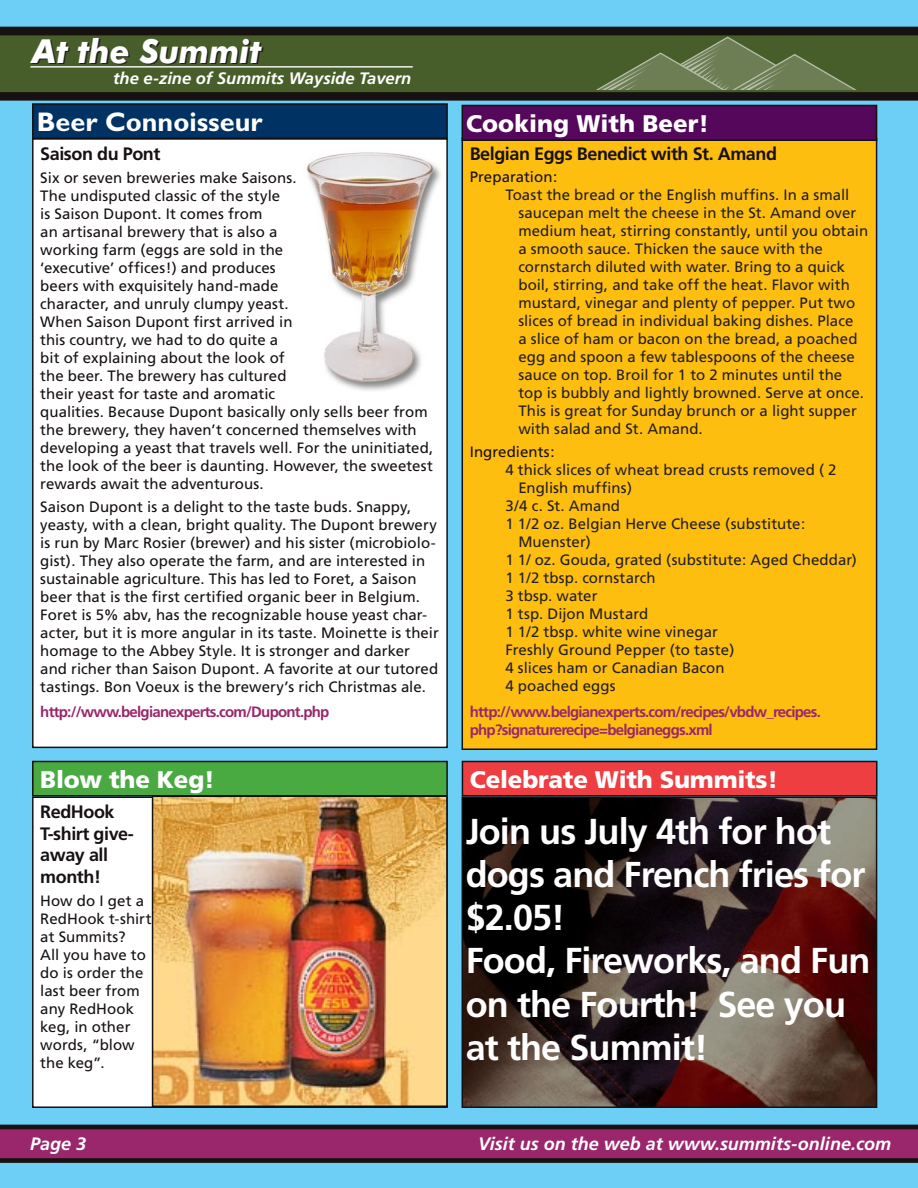
<style>
.page{position:relative;width:918px;height:1188px;background:#6dcff6}
.page>*{position:absolute;margin:0;border:0;box-sizing:border-box;transform-origin:0 0}
.Heads_in_Shorts{font:700 36px/43.2px "Frutiger";letter-spacing:-.025em;color:#fff}
.t1{font:italic 700 33.15px "Futura BT";color:#fff}
.News_Box_Titles{font:700 27px "Gill Sans";color:#fff}
.News_Box_Titles-2{font:900 24px "Frutiger";letter-spacing:-.01em;color:#fff}
.Heads_in_Shorts-2{font:700 18px/21.6px "Frutiger";letter-spacing:-.025em;color:#171112}
.Footer_Type{font:italic 700 18px "Frutiger";color:#fff}
.t2{font:italic 700 16.5px "Frutiger";color:#fff}
.Feature{font:15px/18px "Frutiger";letter-spacing:.005em;color:#171112}
.feature_-_recipe_-_ingred_list{font:15px/18px "Frutiger";letter-spacing:.005em;color:#231f20}
.urls{font:700 15px/18px "Frutiger";letter-spacing:-.05em;color:#9a266b}
</style>
<div class="page">
<svg style="left:0;top:1125px;width:918px;height:38px;background:#7a2156"></svg>
<svg style="left:0;top:27px;width:918px;height:74px;background:#191618"></svg>
<svg style="left:0;top:34px;width:918px;height:60px;background:#435728"></svg>
<hr style="left:30px;top:66px;width:383px;height:2px;background:#fff">
<svg style="left:567px;top:36px;width:324px;height:54px;background:#5b6e40"></svg>
<div style="left:462px;top:139px;width:415px;height:610px;background:#febe10"></div>
<div style="left:33px;top:139px;width:414px;height:608px;background:#fff"></div>
<div style="left:32px;top:138px;width:416px;height:610px;border:2px solid #171112"></div>
<div style="left:33px;top:104px;width:414px;height:34px;background:#003263"></div>
<div style="left:32px;top:103px;width:416px;height:36px;border:2px solid #171112"></div>
<img style="left:306px;top:152px;width:135px;height:239px">
<div style="left:33px;top:797px;width:414px;height:310px;background:#fff"></div>
<div style="left:33px;top:762px;width:414px;height:34px;background:#4aaa42"></div>
<div style="left:32px;top:761px;width:416px;height:35px;border:2px solid #171112"></div>
<img style="left:155px;top:799px;width:290px;height:305px">
<div style="left:152px;top:796px;width:296px;height:311px;border:2px solid #171112"></div>
<img style="left:465px;top:799px;width:409px;height:306px">
<div style="left:462px;top:796px;width:415px;height:312px;border:2px solid #171112"></div>
<div style="left:462px;top:762px;width:415px;height:34px;background:#ef3e42"></div>
<div style="left:462px;top:761px;width:415px;height:35px;border:2px solid #171112"></div>
<div style="left:462px;top:105px;width:415px;height:35px;background:#54075b"></div>
<div style="left:462px;top:105px;width:415px;height:36px;border:2px solid #171112"></div>
<p class="t1" style="left:32px;top:31px;width:231px">At the Summit</p>
<p class="t2" style="left:113px;top:68px;width:300px">the e-zine of Summits Wayside Tavern</p>
<p class="News_Box_Titles" style="left:37px;top:106px;width:227px">Beer Connoisseur</p>
<p class="Heads_in_Shorts-2" style="left:40px;top:143px;width:122px">Saison du Pont</p>
<p class="Feature" style="left:40px;top:169px;width:394px">Six or seven breweries make Saisons.<br>The undisputed classic of the style<br>is Saison Dupont. It comes from<br>an artisanal brewery that is also a<br>working farm (eggs are sold in the<br>‘executive’ offices!) and produces<br>beers with exquisitely hand-made<br>character, and unruly clumpy yeast.<br>When Saison Dupont first arrived in<br>this country, we had to do quite a<br>bit of explaining about the look of<br>the beer. The brewery has cultured<br>their yeast for taste and aromatic<br>qualities. Because Dupont basically only sells beer from the brewery, they haven’t concerned themselves with developing a yeast that travels well. For the uninitiated, the look of the beer is daunting. However, the sweetest rewards await the adventurous.</p>
<p class="Feature" style="left:40px;top:498px;width:400px">Saison Dupont is a delight to the taste buds. Snappy, yeasty, with a clean, bright quality. The Dupont brewery is run by Marc Rosier (brewer) and his sister (microbiolo&shy;gist). They also operate the farm, and are interested in sustainable agriculture. This has led to Foret, a Saison beer that is the first certified organic beer in Belgium.<br>Foret is 5% abv, has the recognizable house yeast char&shy;acter, but it is more angular in its taste. Moinette is their homage to the Abbey Style. It is stronger and darker and richer than Saison Dupont. A favorite at our tutored tastings. Bon Voeux is the brewery’s rich Christmas ale.</p>
<p class="urls" style="left:40px;top:703px;width:291px">http://www.belgianexperts.com/Dupont.php</p>
<p class="News_Box_Titles-2" style="left:466px;top:109px;width:244px">Cooking With Beer!</p>
<p class="Heads_in_Shorts-2" style="left:470px;top:143px;width:309px">Belgian Eggs Benedict with St. Amand</p>
<p class="Feature" style="left:470px;top:168px;width:89px">Preparation:</p>
<p class="feature_-_recipe_-_ingred_list" style="left:518px;top:186px;width:351px;text-indent:-13px">Toast the bread or the English muffins. In a small saucepan melt the cheese in the St. Amand over medium heat, stirring constantly, until you obtain a smooth sauce. Thicken the sauce with the cornstarch diluted with water. Bring to a quick boil, stirring, and take off the heat. Flavor with mustard, vinegar and plenty of pepper. Put two slices of bread in individual baking dishes. Place<br>a slice of ham or bacon on the bread, a poached egg and spoon a few tablespoons of the cheese sauce on top. Broil for 1 to 2 minutes until the top is bubbly and lightly browned. Serve at once.<br>This is great for Sunday brunch or a light supper with salad and St. Amand.</p>
<p class="Feature" style="left:470px;top:443px;width:86px">Ingredients:</p>
<p class="feature_-_recipe_-_ingred_list" style="left:518px;top:461px;width:320px;text-indent:-13px">4 thick slices of wheat bread crusts removed ( 2<br>English muffins)</p>
<p class="feature_-_recipe_-_ingred_list" style="left:505px;top:497px;width:116px">3/4 c. St. Amand</p>
<p class="feature_-_recipe_-_ingred_list" style="left:518px;top:515px;width:288px;text-indent:-13px">1 1/2 oz. Belgian Herve Cheese (substitute:<br>Muenster)</p>
<p class="feature_-_recipe_-_ingred_list" style="left:505px;top:551px;width:353px">1 1/ oz. Gouda, grated (substitute: Aged Cheddar)</p>
<p class="feature_-_recipe_-_ingred_list" style="left:505px;top:569px;width:152px">1 1/2 tbsp. cornstarch</p>
<p class="feature_-_recipe_-_ingred_list" style="left:505px;top:587px;width:94px">3 tbsp. water</p>
<p class="feature_-_recipe_-_ingred_list" style="left:505px;top:605px;width:144px">1 tsp. Dijon Mustard</p>
<p class="feature_-_recipe_-_ingred_list" style="left:505px;top:623px;width:214px">1 1/2 tbsp. white wine vinegar</p>
<p class="feature_-_recipe_-_ingred_list" style="left:505px;top:641px;width:231px">Freshly Ground Pepper (to taste)</p>
<p class="feature_-_recipe_-_ingred_list" style="left:505px;top:659px;width:221px">4 slices ham or Canadian Bacon</p>
<p class="feature_-_recipe_-_ingred_list" style="left:505px;top:677px;width:112px">4 poached eggs</p>
<p class="urls" style="left:470px;top:703px;width:353px">http://www.belgianexperts.com/recipes/vbdw_recipes. php?signaturerecipe=belgianeggs.xml</p>
<p class="News_Box_Titles-2" style="left:40px;top:765px;width:176px">Blow the Keg!</p>
<p class="News_Box_Titles-2" style="left:470px;top:765px;width:310px">Celebrate With Summits!</p>
<p class="Heads_in_Shorts" style="left:466px;top:810px;width:401px">Join us July 4th for hot dogs and French fries for $2.05!</p>
<p class="Heads_in_Shorts" style="left:466px;top:939px;width:406px">Food, Fireworks, and Fun on the Fourth! See you at the Summit!</p>
<p class="Heads_in_Shorts-2" style="left:40px;top:801px;width:95px">RedHook<br>T-shirt give&shy;away all month!</p>
<p class="Feature" style="left:40px;top:892px;width:113px">How do I get a<br>RedHook t-shirt at Summits?<br>All you have to do is order the last beer from any RedHook keg, in other words, “blow the keg”.</p>
<p class="Footer_Type" style="left:30px;top:1133px;width:58px">Page 3</p>
<p class="Footer_Type" style="left:478px;top:1134px;width:414px">Visit us on the web at www.summits-online.com</p>
</div>
